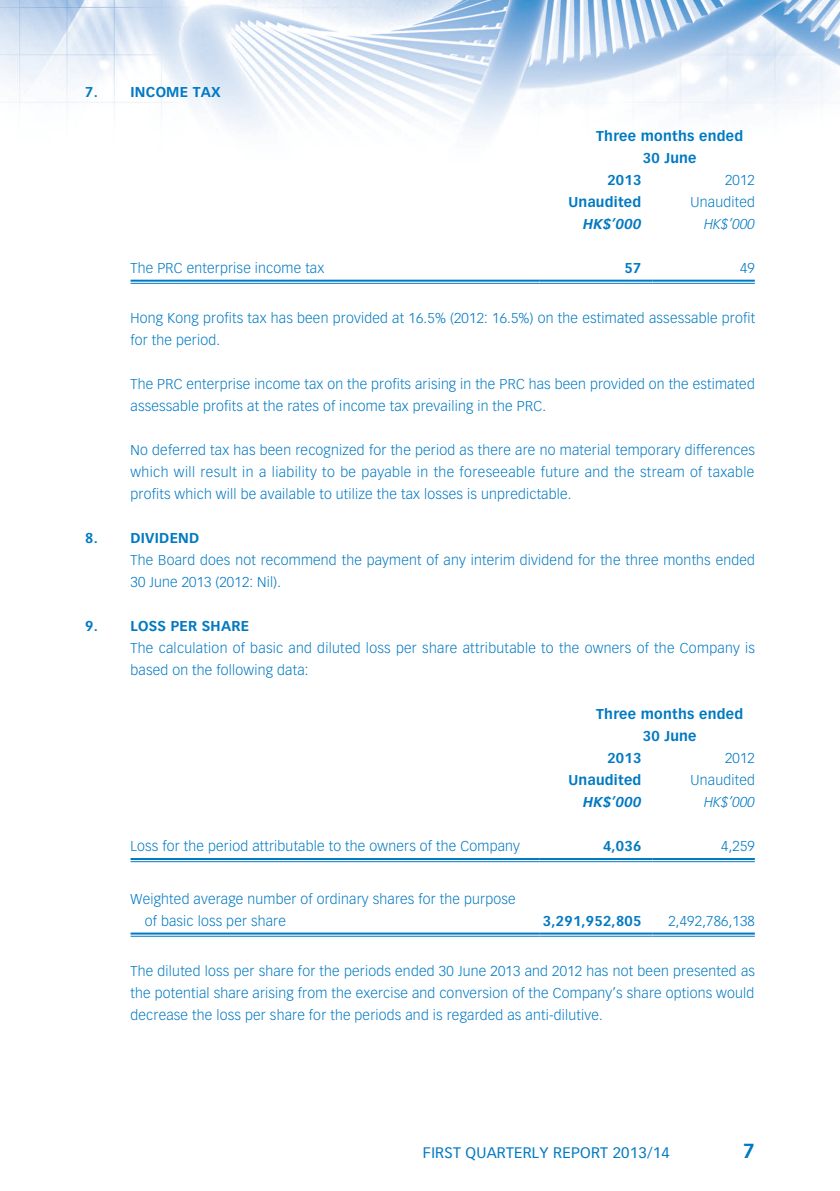
<style>
.page{position:relative;width:840px;height:1191px;background:#fff}
.page>*{position:absolute;margin:0;border:0;box-sizing:border-box;transform-origin:0 0}
.t1{font:700 20px "Vectora LT Std";color:#0079c2}
.t2{font:15px "Vectora LT Std";letter-spacing:.015em;color:#0079c2}
.t3{font:300 14px/22px "Vectora LT Std";letter-spacing:.015em;color:#0079c2}
.t4{font:700 14px "Vectora LT Std";letter-spacing:.02em;color:#0079c2}
.t5{font:italic 700 14px "Vectora LT Std";letter-spacing:.02em;color:#0079c2}
.t6{font:italic 300 14px "Vectora LT Std";letter-spacing:.015em;color:#0079c2}
</style>
<div class="page">
<img style="left:1px;top:0;width:838px;height:937px">
<img style="left:0;top:0;width:1px;height:1191px">
<hr style="left:130px;top:280px;width:409px;height:2px;background:#0079c2">
<hr style="left:130px;top:283px;width:409px;height:1px;background:#0079c2">
<hr style="left:539px;top:280px;width:113px;height:2px;background:#0079c2">
<hr style="left:539px;top:283px;width:113px;height:1px;background:#0079c2">
<hr style="left:652px;top:280px;width:102px;height:2px;background:#0079c2">
<hr style="left:652px;top:283px;width:102px;height:1px;background:#0079c2">
<hr style="left:130px;top:858px;width:409px;height:2px;background:#0079c2">
<hr style="left:130px;top:861px;width:409px;height:1px;background:#0079c2">
<hr style="left:539px;top:858px;width:113px;height:2px;background:#0079c2">
<hr style="left:539px;top:861px;width:113px;height:1px;background:#0079c2">
<hr style="left:652px;top:858px;width:102px;height:2px;background:#0079c2">
<hr style="left:652px;top:861px;width:102px;height:1px;background:#0079c2">
<hr style="left:130px;top:932px;width:409px;height:2px;background:#0079c2">
<hr style="left:130px;top:936px;width:409px;height:1px;background:#0079c2">
<hr style="left:539px;top:932px;width:113px;height:2px;background:#0079c2">
<hr style="left:539px;top:936px;width:113px;height:1px;background:#0079c2">
<hr style="left:652px;top:932px;width:102px;height:2px;background:#0079c2">
<hr style="left:652px;top:936px;width:102px;height:1px;background:#0079c2">
<p class="t4" style="left:85px;top:83px;width:137px">7. INCOME TAX</p>
<p class="t4" style="left:596px;top:127px;width:148px">Three months ended</p>
<p class="t4" style="left:642px;top:149px;width:55px">30 June</p>
<p class="t4" style="left:607px;top:171px;width:35px">2013</p>
<p class="t3" style="left:724px;top:169px;width:31px">2012</p>
<p class="t4" style="left:568px;top:193px;width:74px">Unaudited</p>
<p class="t3" style="left:690px;top:191px;width:66px">Unaudited</p>
<p class="t5" style="left:582px;top:215px;width:60px">HK$’000</p>
<p class="t6" style="left:703px;top:215px;width:52px">HK$’000</p>
<p class="t3" style="left:130px;top:257px;width:195px">The PRC enterprise income tax</p>
<p class="t4" style="left:624px;top:259px;width:18px">57</p>
<p class="t3" style="left:739px;top:257px;width:16px">49</p>
<p class="t3" style="left:130px;top:307px;width:626px">Hong Kong profits tax has been provided at 16.5% (2012: 16.5%) on the estimated assessable profit for the period.</p>
<p class="t3" style="left:130px;top:373px;width:625px">The PRC enterprise income tax on the profits arising in the PRC has been provided on the estimated assessable profits at the rates of income tax prevailing in the PRC.</p>
<p class="t3" style="left:130px;top:439px;width:625px;text-align:justify">No deferred tax has been recognized for the period as there are no material temporary differences which will result in a liability to be payable in the foreseeable future and the stream of taxable profits which will be available to utilize the tax losses is unpredictable.</p>
<p class="t4" style="left:85px;top:529px;width:116px">8. DIVIDEND</p>
<p class="t3" style="left:130px;top:549px;width:625px">The Board does not recommend the payment of any interim dividend for the three months ended<br>30 June 2013 (2012: Nil).</p>
<p class="t4" style="left:85px;top:617px;width:165px">9. LOSS PER SHARE</p>
<p class="t3" style="left:130px;top:637px;width:625px">The calculation of basic and diluted loss per share attributable to the owners of the Company is based on the following data:</p>
<p class="t4" style="left:596px;top:705px;width:148px">Three months ended</p>
<p class="t4" style="left:642px;top:727px;width:55px">30 June</p>
<p class="t4" style="left:607px;top:749px;width:35px">2013</p>
<p class="t3" style="left:724px;top:747px;width:31px">2012</p>
<p class="t4" style="left:568px;top:771px;width:74px">Unaudited</p>
<p class="t3" style="left:690px;top:769px;width:66px">Unaudited</p>
<p class="t5" style="left:582px;top:793px;width:60px">HK$’000</p>
<p class="t6" style="left:703px;top:793px;width:52px">HK$’000</p>
<p class="t3" style="left:130px;top:835px;width:390px">Loss for the period attributable to the owners of the Company</p>
<p class="t4" style="left:602px;top:837px;width:40px">4,036</p>
<p class="t3" style="left:720px;top:835px;width:35px">4,259</p>
<p class="t3" style="left:145px;top:888px;width:372px;text-indent:-14px">Weighted average number of ordinary shares for the purpose of basic loss per share</p>
<p class="t4" style="left:542px;top:912px;width:100px">3,291,952,805</p>
<p class="t3" style="left:668px;top:910px;width:88px">2,492,786,138</p>
<p class="t3" style="left:130px;top:960px;width:625px;text-align:justify">The diluted loss per share for the periods ended 30 June 2013 and 2012 has not been presented as the potential share arising from the exercise and conversion of the Company’s share options would decrease the loss per share for the periods and is regarded as anti-dilutive.</p>
<p class="t2" style="left:422px;top:1144px;width:248px">FIRST QUARTERLY REPORT 2013/14</p>
<h1 class="t1" style="left:742px;top:1139px;width:13px">7</h1>
</div>
